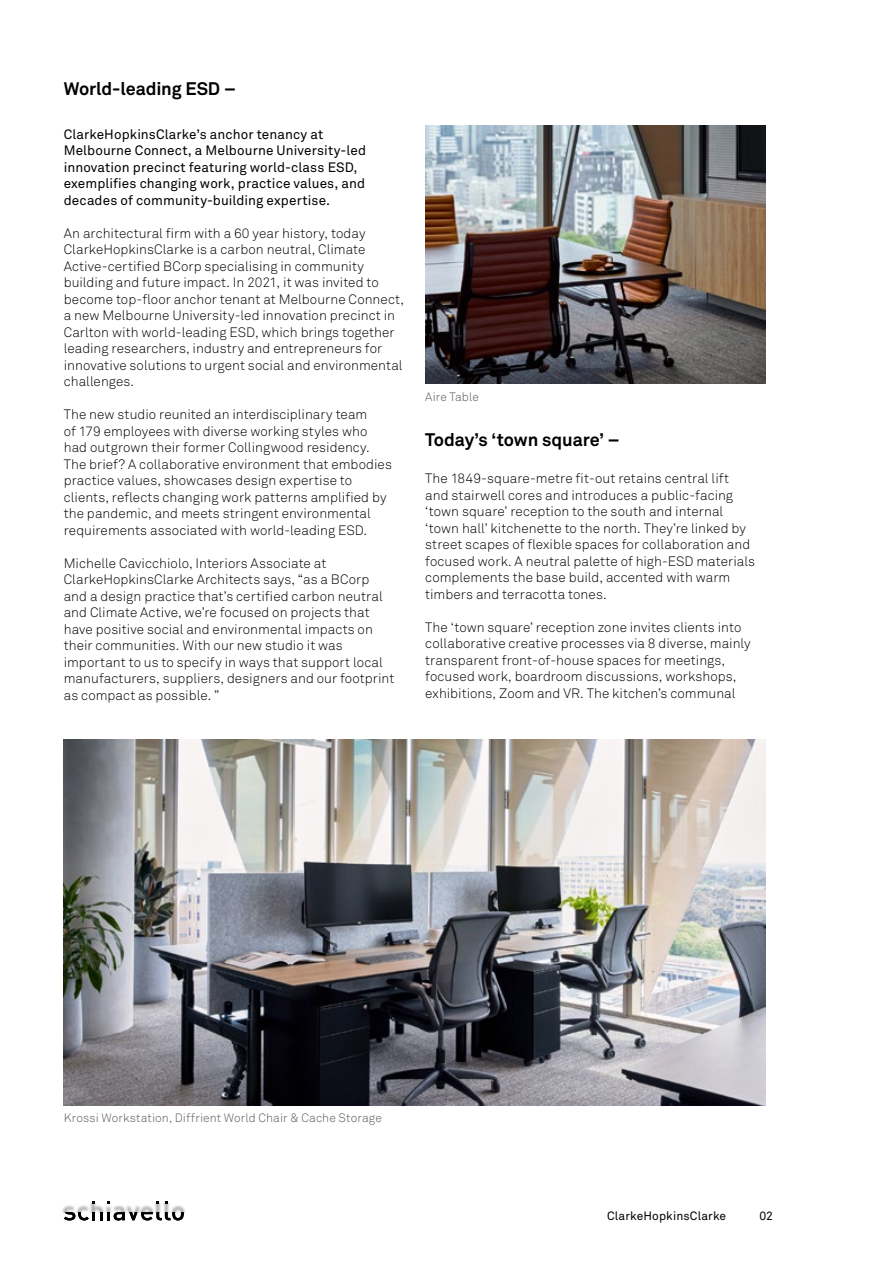
<style>
.page{position:relative;width:893px;height:1263px;background:#fff}
.page>*{position:absolute;margin:0;border:0;box-sizing:border-box;transform-origin:0 0}
.t1{font:700 18px "Akkurat";letter-spacing:-.005em;color:#000}
.t2{font:300 13.5px/16.5px "Akkurat Std";letter-spacing:.005em;color:#000}
.t3{font:13.5px/16.5px "Akkurat";letter-spacing:.005em;color:#000}
.t4{font:300 12px "Akkurat";letter-spacing:.01em;color:#58595b}
.t5{font:12px "Akkurat Std";letter-spacing:.01em;color:#000}
</style>
<div class="page">
<img style="left:62px;top:1203px;width:124px;height:9px">
<svg style="left:64px;top:1212px;width:120px;height:8px"></svg>
<img style="left:64px;top:740px;width:701px;height:365px">
<img style="left:425px;top:126px;width:340px;height:257px">
<h1 class="t1" style="left:64px;top:77px;width:174px">World-leading ESD –</h1>
<p class="t3" style="left:64px;top:126px;width:304px">ClarkeHopkinsClarke’s anchor tenancy at Melbourne Connect, a Melbourne University-led innovation precinct featuring world-class ESD, exemplifies changing work, practice values, and decades of community-building expertise.</p>
<p class="t2" style="left:64px;top:225px;width:342px">An architectural firm with a 60 year history, today ClarkeHopkinsClarke is a carbon neutral, Climate Active-certified BCorp specialising in community building and future impact. In 2021, it was invited to become top-floor anchor tenant at Melbourne Connect, a new Melbourne University-led innovation precinct in Carlton with world-leading ESD, which brings together leading researchers, industry and entrepreneurs for innovative solutions to urgent social and environmental challenges.</p>
<p class="t2" style="left:64px;top:406px;width:330px">The new studio reunited an interdisciplinary team<br>of 179 employees with diverse working styles who had outgrown their former Collingwood residency.<br>The brief? A collaborative environment that embodies practice values, showcases design expertise to clients, reflects changing work patterns amplified by the pandemic, and meets stringent environmental requirements associated with world-leading ESD.</p>
<p class="t2" style="left:64px;top:555px;width:332px">Michelle Cavicchiolo, Interiors Associate at ClarkeHopkinsClarke Architects says, “as a BCorp and a design practice that’s certified carbon neutral and Climate Active, we’re focused on projects that have positive social and environmental impacts on their communities. With our new studio it was important to us to specify in ways that support local manufacturers, suppliers, designers and our footprint as compact as possible. ”</p>
<p class="t4" style="left:425px;top:389px;width:55px">Aire Table</p>
<h1 class="t1" style="left:425px;top:428px;width:196px">Today’s ‘town square’ –</h1>
<p class="t2" style="left:425px;top:470px;width:331px">The 1849-square-metre fit-out retains central lift and stairwell cores and introduces a public-facing ‘town square’ reception to the south and internal ‘town hall’ kitchenette to the north. They’re linked by street scapes of flexible spaces for collaboration and focused work. A neutral palette of high-ESD materials complements the base build, accented with warm timbers and terracotta tones.</p>
<p class="t2" style="left:425px;top:619px;width:327px">The ‘town square’ reception zone invites clients into collaborative creative processes via 8 diverse, mainly transparent front-of-house spaces for meetings, focused work, boardroom discussions, workshops, exhibitions, Zoom and VR. The kitchen’s communal</p>
<p class="t4" style="left:64px;top:1111px;width:320px">Krossi Workstation, Diffrient World Chair &amp; Cache Storage</p>
<p class="t5" style="left:607px;top:1208px;width:121px">ClarkeHopkinsClarke</p>
<p class="t5" style="left:759px;top:1208px;width:15px">02</p>
</div>
